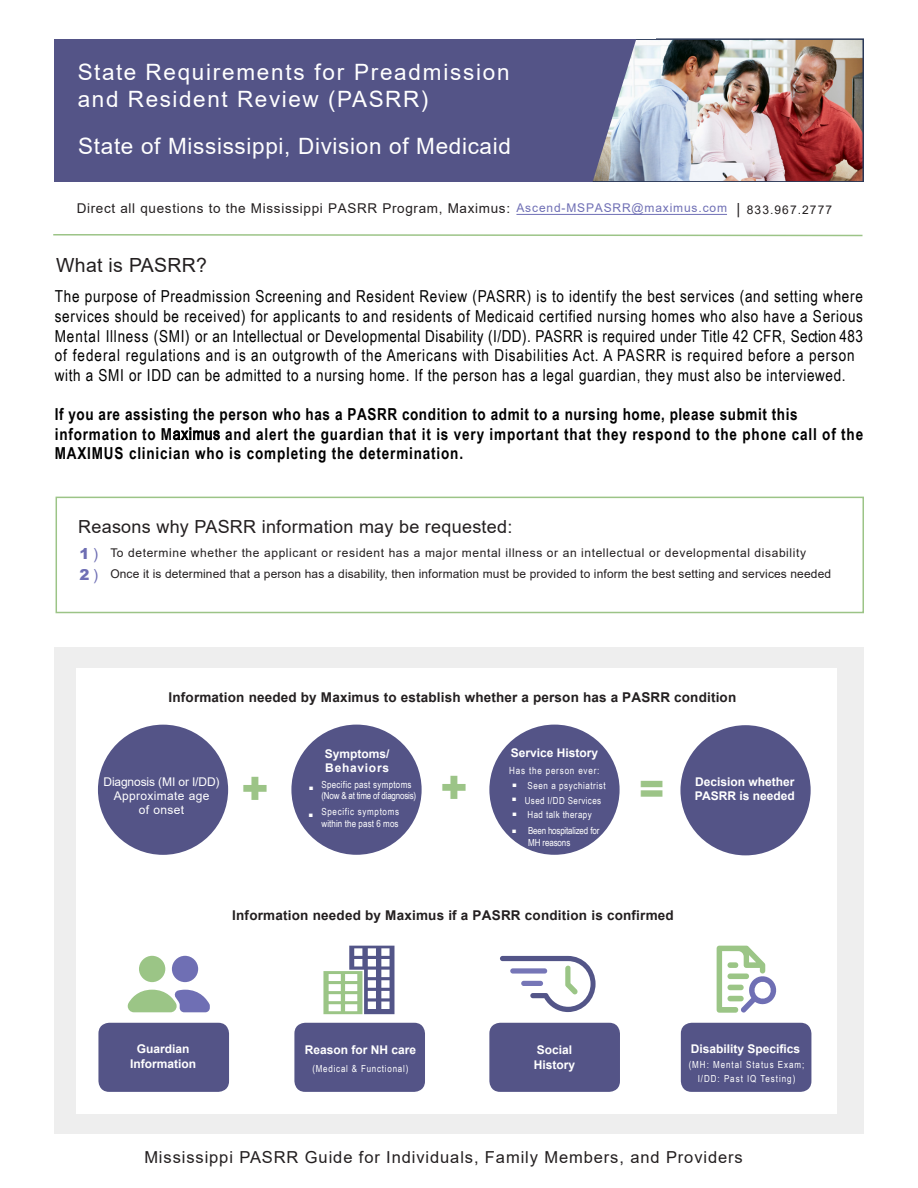
<style>
.page{position:relative;width:918px;height:1188px;background:#fff}
.page>*{position:absolute;margin:0;border:0;box-sizing:border-box;transform-origin:0 0}
.t1{font:900 43.5px "Arial";color:#9cc487}
.t2{font:900 40.5px "Arial";color:#9cc487}
.t3{font:22.5px "Arial";letter-spacing:.07em;color:#fff}
.t4{font:22.5px "Arial";letter-spacing:.03em;color:#fff}
.t5{font:19.5px "Arial";letter-spacing:.015em;color:#231f20}
.t6{font:18px "Arial";letter-spacing:.015em;color:#231f20}
.t7{font:16.5px/19.8px "Arial Narrow";letter-spacing:.04em;color:#000}
.t8{font:700 16.5px/19.8px "Arial Narrow";letter-spacing:.05em;color:#000}
.t9{font:16.5px "Arial";letter-spacing:.055em;color:#231f20}
.t10{font:900 16.5px "Arial";color:#fff}
.t11{font:900 15px "Arial";color:#6e6eb3}
.t12{font:900 15px "Arial";color:#6f6fb5}
.t13{font:700 13.5px "Arial";letter-spacing:.01em;color:#231f20}
.t14{font:13.5px "Arial";letter-spacing:.05em;color:#231f20}
.t15{font:700 12px/14.4px "Arial";color:#fff}
.t16{font:12px "Arial";letter-spacing:.01em;color:#231f20}
.t17{font:12px "Arial";letter-spacing:.05em;color:#231f20}
.t18{font:12px "Arial";letter-spacing:.03em;color:#fff}
.t19{font:12px "Arial";letter-spacing:-.01em;color:#fff}
.t20{font:700 12px "Arial";letter-spacing:.06em;color:#fff}
.t21{font:9.9px "Arial Narrow";letter-spacing:.08em;color:#fff}
.t22{font:9.75px/11.7px "Arial Narrow";letter-spacing:.04em;color:#fff}
.t23{font:9.75px "Arial Narrow";letter-spacing:.1em;color:#fff}
.t24{font:9.75px/11.7px "Arial Narrow";letter-spacing:.07em;color:#fff}
.t25{font:9.75px "Arial Narrow";letter-spacing:.08em;color:#fff}
.t26{font:9.75px "Arial Narrow";letter-spacing:-.02em;color:#fff}
.t27{font:9.75px "Arial Narrow";letter-spacing:.06em;color:#fff}
.t28{font:9.75px "Arial Narrow";letter-spacing:-.01em;color:#fff}
.s1{font-size:12px;color:#6f6fb5}
.s2{font-size:15px}
.s3{font-weight:400}
</style>
<div class="page">
<img style="left:648px;top:41px;width:213px;height:139px">
<div style="left:566px;top:38px;width:298px;height:145px;border:2px solid #2a3858"></div>
<div style="left:54px;top:38px;width:594px;height:145px;background:#545487"></div>
<div style="left:56px;top:497px;width:808px;height:116px;border:2px solid #9cc487"></div>
<div style="left:54px;top:648px;width:810px;height:486px;background:#eee"></div>
<div style="left:77px;top:669px;width:760px;height:445px;background:#fff"></div>
<div style="left:98px;top:725px;width:130px;height:130px;background:#545487;border-radius:50%"></div>
<div style="left:291px;top:725px;width:131px;height:130px;background:#545487;border-radius:50%"></div>
<div style="left:489px;top:725px;width:131px;height:130px;background:#545487;border-radius:50%"></div>
<div style="left:680px;top:725px;width:131px;height:130px;background:#545487;border-radius:50%"></div>
<div style="left:98px;top:1023px;width:131px;height:69px;background:#545487;border-radius:11px"></div>
<div style="left:294px;top:1023px;width:131px;height:69px;background:#545487;border-radius:11px"></div>
<div style="left:489px;top:1023px;width:131px;height:69px;background:#545487;border-radius:11px"></div>
<div style="left:681px;top:1023px;width:130px;height:69px;background:#545487;border-radius:11px"></div>
<svg style="left:500px;top:956px;width:96px;height:56px"></svg>
<svg style="left:717px;top:946px;width:59px;height:67px"></svg>
<div style="left:139px;top:956px;width:26px;height:26px;background:#9bc586;border-radius:50%"></div>
<div style="left:172px;top:956px;width:26px;height:26px;background:#6f6fb4;border-radius:50%"></div>
<svg style="left:128px;top:990px;width:82px;height:22px"></svg>
<svg style="left:323px;top:946px;width:71px;height:68px"></svg>
<svg style="left:53px;top:234px;width:810px;height:3px"></svg>
<hr style="left:516px;top:214px;width:211px;height:1px;background:#6f6fb5">
<p class="t3" style="left:78px;top:56px;width:433px">State Requirements for Preadmission</p>
<p class="t3" style="left:78px;top:83px;width:352px">and Resident Review (PASRR)</p>
<p class="t4" style="left:78px;top:131px;width:434px">State of Mississippi, Division of Medicaid</p>
<p class="t14" style="left:77px;top:199px;width:757px">Direct all questions to the Mississippi PASRR Program, Maximus: <span class="s1">Ascend-MSPASRR@maximus.com</span> <span class="s2">|</span> <sub>833.967.2777</sub></p>
<p class="t5" style="left:56px;top:252px;width:152px">What is PASRR?</p>
<p class="t7" style="left:55px;top:286px;width:810px">The purpose of Preadmission Screening and Resident Review (PASRR) is to identify the best services (and setting where services should be received) for applicants to and residents of Medicaid certified nursing homes who also have a Serious Mental Illness (SMI) or an Intellectual or Developmental Disability (I/DD). PASRR is required under Title 42 CFR, Section 483 of federal regulations and is an outgrowth of the Americans with Disabilities Act. A PASRR is required before a person with a SMI or IDD can be admitted to a nursing home. If the person has a legal guardian, they must also be interviewed.</p>
<p class="t8" style="left:55px;top:403px;width:810px">If you are assisting the person who has a PASRR condition to admit to a nursing home, please submit this information to M<span class="s3">aximus</span> and alert the guardian that it is very important that they respond to the phone call of the<br>MAXIMUS clinician who is completing the determination.</p>
<p class="t6" style="left:78px;top:514px;width:436px">Reasons why PASRR information may be requested:</p>
<p class="t16" style="left:110px;top:566px;width:722px">Once it is determined that a person has a disability, then information must be provided to inform the best setting and services needed</p>
<p class="t17" style="left:110px;top:544px;width:697px">To determine whether the applicant or resident has a major mental illness or an intellectual or developmental disability</p>
<p class="t11" style="left:79px;top:543px;width:20px">1 <span class="s3">)</span></p>
<p class="t12" style="left:79px;top:564px;width:20px">2 <span class="s3">)</span></p>
<p class="t13" style="left:169px;top:687px;width:569px">Information needed by Maximus to establish whether a person has a PASRR condition</p>
<p class="t19" style="left:103px;top:773px;width:118px">Diagnosis (MI or I/DD)</p>
<p class="t18" style="left:114px;top:788px;width:97px">Approximate age</p>
<p class="t18" style="left:139px;top:802px;width:47px">of onset</p>
<p class="t15" style="left:511px;top:746px;width:89px">Service History</p>
<p class="t21" style="left:509px;top:763px;width:92px">Has the person ever:</p>
<p class="t10" style="left:512px;top:769px;width:7px">.</p>
<p class="t10" style="left:511px;top:783px;width:7px">.</p>
<p class="t10" style="left:512px;top:798px;width:7px">.</p>
<p class="t10" style="left:512px;top:815px;width:7px">.</p>
<p class="t15" style="left:325px;top:747px;width:66px">Symptoms/</p>
<p class="t20" style="left:325px;top:760px;width:65px">Behaviors</p>
<p class="t1" style="left:241px;top:756px;width:30px">+</p>
<p class="t1" style="left:440px;top:756px;width:30px">+</p>
<p class="t2" style="left:639px;top:759px;width:28px">=</p>
<p class="t22" style="left:322px;top:778px;width:96px">Specific past symptoms (Now &amp; at time of diagnosis)</p>
<p class="t27" style="left:528px;top:778px;width:80px">Seen a psychiatrist</p>
<p class="t22" style="left:528px;top:808px;width:66px">Had talk therapy</p>
<p class="t26" style="left:528px;top:823px;width:73px">Been hospitalized for</p>
<p class="t28" style="left:528px;top:835px;width:44px">MH reasons</p>
<p class="t10" style="left:308px;top:772px;width:7px">.</p>
<p class="t10" style="left:308px;top:799px;width:7px">.</p>
<p class="t24" style="left:322px;top:805px;width:79px">Specific symptoms within the past 6 mos</p>
<p class="t22" style="left:525px;top:794px;width:78px">Used I/DD Services</p>
<p class="t15" style="left:695px;top:774px;width:101px">Decision whether<br>PASRR is needed</p>
<p class="t13" style="left:232px;top:906px;width:443px">Information needed by Maximus if a PASRR condition is confirmed</p>
<p class="t15" style="left:137px;top:1042px;width:54px">Guardian</p>
<p class="t15" style="left:130px;top:1056px;width:67px">Information</p>
<p class="t15" style="left:305px;top:1043px;width:113px">Reason for NH care</p>
<p class="t25" style="left:312px;top:1061px;width:97px">(Medical &amp; Functional)</p>
<p class="t15" style="left:537px;top:1043px;width:37px">Social</p>
<p class="t15" style="left:534px;top:1057px;width:43px">History</p>
<p class="t15" style="left:691px;top:1042px;width:111px">Disability Specifics</p>
<p class="t23" style="left:689px;top:1057px;width:117px">(MH: Mental Status Exam;</p>
<p class="t23" style="left:698px;top:1072px;width:99px">I/DD: Past IQ Testing)</p>
<p class="t9" style="left:144px;top:1145px;width:600px">Mississippi PASRR Guide for Individuals, Family Members, and Providers</p>
</div>
